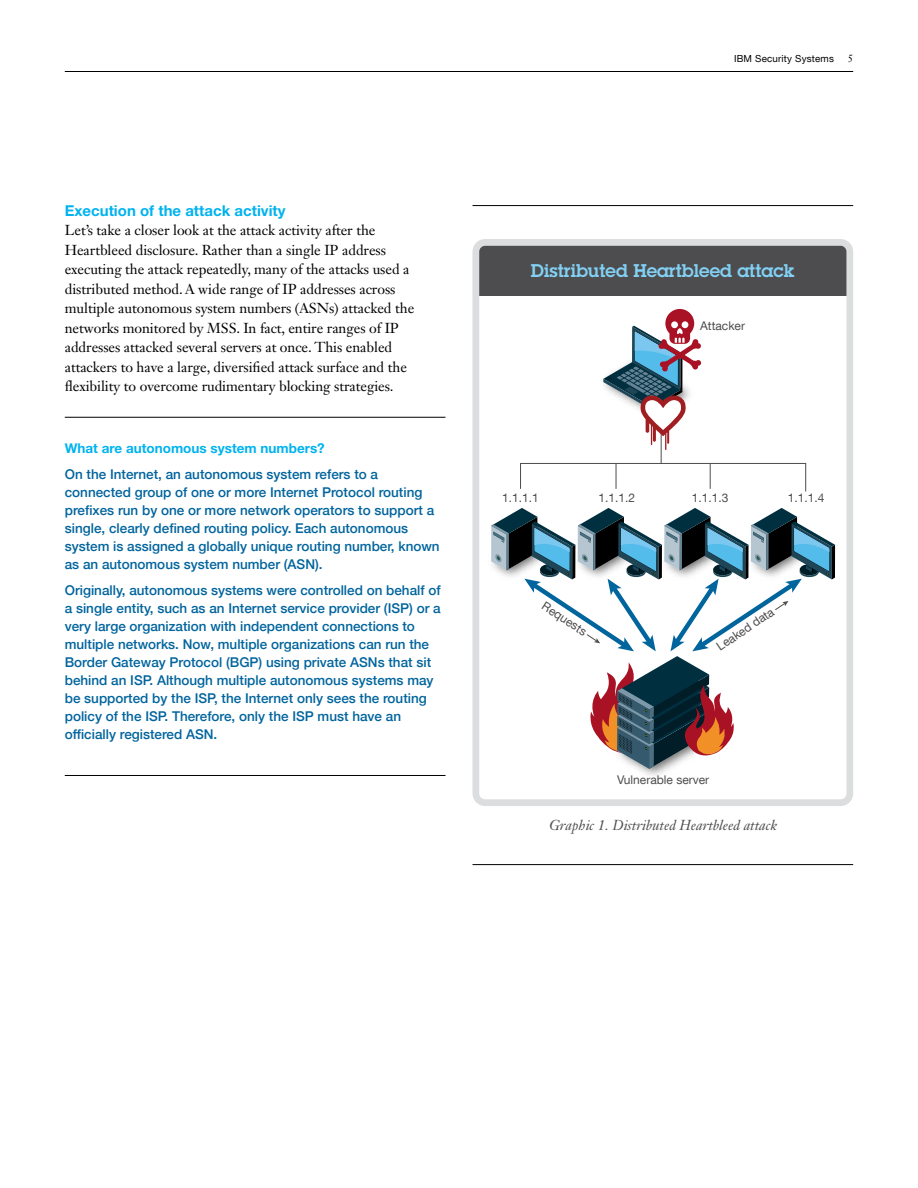
<style>
.page{position:relative;width:918px;height:1188px;background:#fff}
.page>*{position:absolute;margin:0;border:0;box-sizing:border-box;transform-origin:0 0}
.t1{font:600 18px "Lubalin Graph Std";color:#82d1f5}
.t2{font:700 15px "Helvetica Neue LT Pro";color:#00b3ef}
.t3{font:14.25px/19.5px "Janson Text LT Std";letter-spacing:-.005em;color:#000}
.t4{font:italic 14.25px "Janson Text LT Std";color:#4d4d4f}
.t5{font:500 13.5px/18px "Helvetica Neue";color:#00649d}
.t6{font:700 13.5px "Helvetica Neue LT Pro";color:#00b3ef}
.t7{font:12px "Helvetica Neue LT Com";color:#4d4d4f}
.t8{font:10.5px "Janson Text LT Std";color:#000}
.t9{font:9.75px "Helvetica Neue LT Com";letter-spacing:.02em;color:#000}
</style>
<div class="page">
<hr style="left:65px;top:71px;width:788px;height:1px;background:#000">
<hr style="left:65px;top:417px;width:381px;height:1px;background:#000">
<hr style="left:65px;top:775px;width:381px;height:1px;background:#000">
<hr style="left:472px;top:205px;width:381px;height:1px;background:#000">
<svg style="left:472px;top:239px;width:381px;height:567px"></svg>
<hr style="left:472px;top:864px;width:381px;height:1px;background:#000">
<p class="t2" style="left:65px;top:201px;width:222px">Execution of the attack activity</p>
<p class="t3" style="left:65px;top:221px;width:351px">Let’s take a closer look at the attack activity after the Heartbleed disclosure. Rather than a single IP address executing the attack repeatedly, many of the attacks used a distributed method. A wide range of IP addresses across multiple autonomous system numbers (ASNs) attacked the networks monitored by MSS. In fact, entire ranges of IP addresses attacked several servers at once. This enabled attackers to have a large, diversified attack surface and the flexibility to overcome rudimentary blocking strategies.</p>
<p class="t6" style="left:65px;top:440px;width:261px">What are autonomous system numbers?</p>
<p class="t5" style="left:65px;top:465px;width:376px">On the Internet, an autonomous system refers to a connected group of one or more Internet Protocol routing prefixes run by one or more network operators to support a single, clearly defined routing policy. Each autonomous system is assigned a globally unique routing number, known as an autonomous system number (ASN).</p>
<p class="t5" style="left:65px;top:581px;width:377px">Originally, autonomous systems were controlled on behalf of a single entity, such as an Internet service provider (ISP) or a very large organization with independent connections to multiple networks. Now, multiple organizations can run the Border Gateway Protocol (BGP) using private ASNs that sit behind an ISP. Although multiple autonomous systems may be supported by the ISP, the Internet only sees the routing policy of the ISP. Therefore, only the ISP must have an officially registered ASN.</p>
<p class="t9" style="left:734px;top:52px;width:101px">IBM Security Systems</p>
<p class="t8" style="left:848px;top:52px;width:7px">5</p>
<h1 class="t1" style="left:531px;top:259px;width:265px">Distributed Heartbleed attack</h1>
<p class="t7" style="left:700px;top:319px;width:46px">Attacker</p>
<p class="t7" style="left:502px;top:490px;width:38px">1.1.1.1</p>
<p class="t7" style="left:598px;top:490px;width:38px">1.1.1.2</p>
<p class="t7" style="left:692px;top:490px;width:38px">1.1.1.3</p>
<p class="t7" style="left:788px;top:490px;width:38px">1.1.1.4</p>
<p class="t7" style="left:547px;top:598px;width:52px;rotate:33deg">Requests</p>
<p class="t7" style="left:714px;top:641px;width:68px;rotate:-34deg">Leaked data</p>
<p class="t7" style="left:617px;top:773px;width:94px">Vulnerable server</p>
<p class="t4" style="left:549px;top:816px;width:230px">Graphic 1. Distributed Heartbleed attack</p>
</div>
